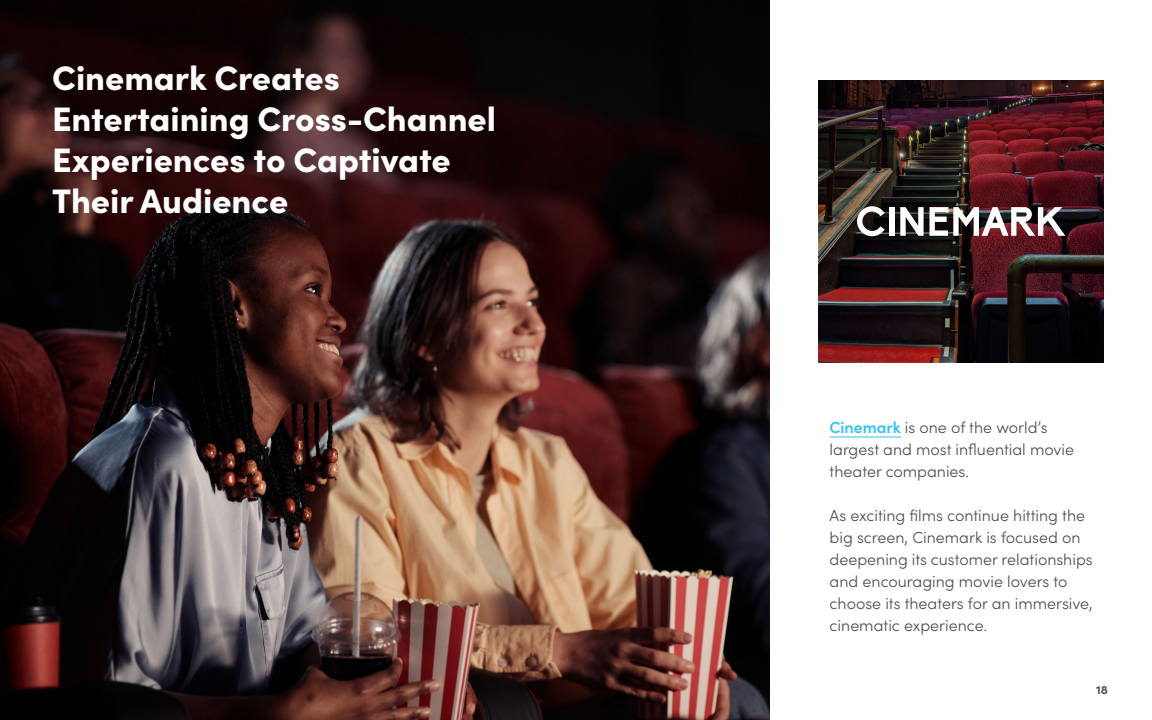
<style>
.page{position:relative;width:1152px;height:720px;background:#fff}
.page>*{position:absolute;margin:0;border:0;box-sizing:border-box;transform-origin:0 0}
.t1{font:900 34px/40.8px "Sofia Pro";color:#fff}
.t2{font:300 16px/22px "Sofia Pro";color:#4e4d4d}
.t3{font:700 12px "Sofia Pro";color:#4e4d4d}
.s1{font-weight:600;color:#33c2f2}
</style>
<div class="page">
<img style="left:0;top:0;width:770px;height:720px">
<img style="left:819px;top:80px;width:285px;height:282px">
<hr style="left:830px;top:436px;width:71px;height:1px;background:#33c2f2">
<svg style="left:857px;top:206px;width:28px;height:30px"></svg>
<div style="left:889px;top:207px;width:5px;height:29px;background:#fff"></div>
<svg style="left:900px;top:207px;width:165px;height:29px"></svg>
<h1 class="t1" style="left:52px;top:55px;width:445px">Cinemark Creates<br>Entertaining Cross-Channel<br>Experiences to Captivate<br>Their Audience</h1>
<p class="t2" style="left:830px;top:415px;width:246px"><span class="s1">Cinemark</span> is one of the world’s largest and most influential movie theater companies.</p>
<p class="t2" style="left:830px;top:503px;width:265px">As exciting films continue hitting the big screen, Cinemark is focused on deepening its customer relationships and encouraging movie lovers to choose its theaters for an immersive, cinematic experience.</p>
<p class="t3" style="left:1096px;top:680px;width:13px">18</p>
</div>
